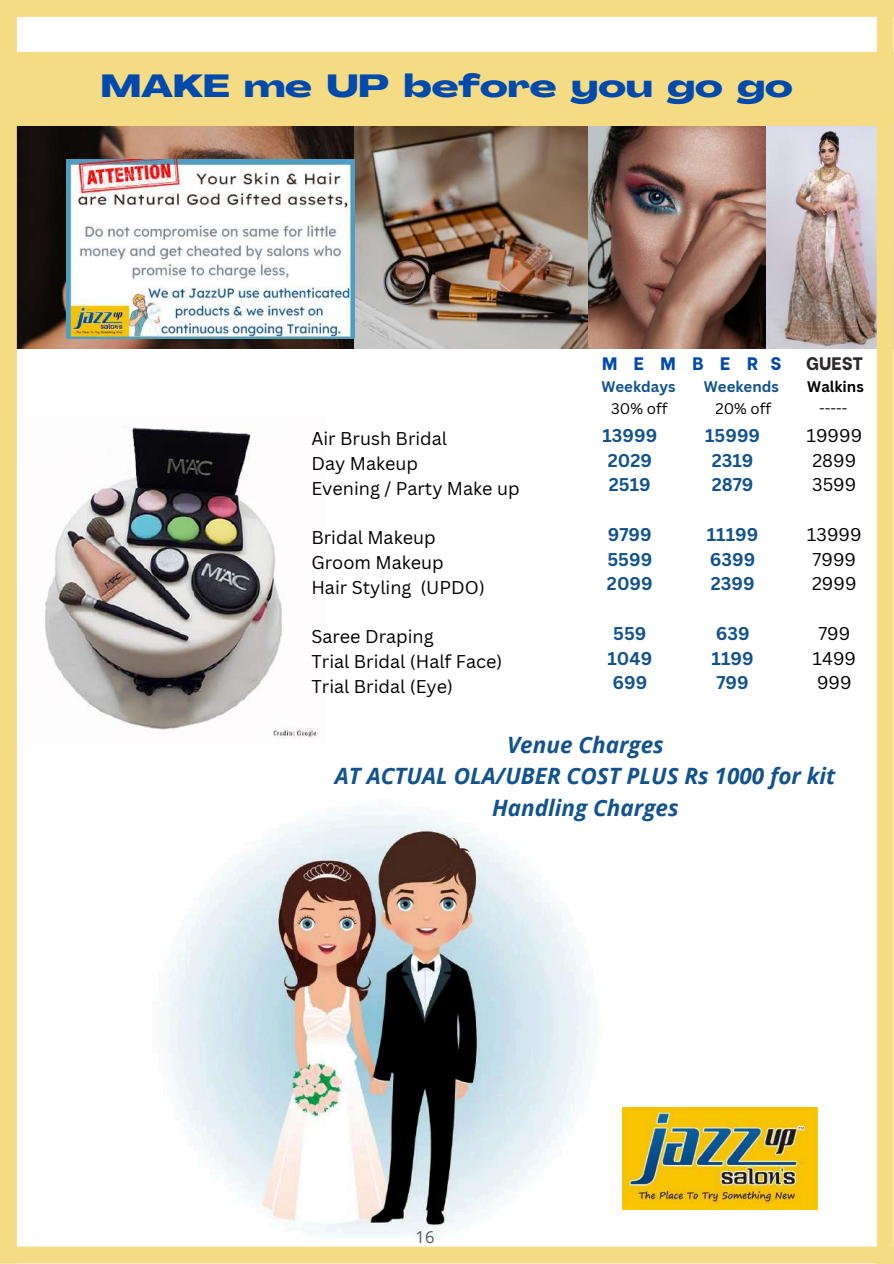
<style>
.page{position:relative;width:894px;height:1264px;background:#fff}
.page>*{position:absolute;margin:0;border:0;box-sizing:border-box;transform-origin:0 0}
.t1{font:800 31.5px "Agrandir Grand";color:#004aad}
.t2{font:italic 700 22.5px/31.5px "Open Sans";color:#13538d;text-align:center}
.t3{font:18px/24.8px "Canva Sans";color:#000}
.t4{font:700 18px/24.8px "Canva Sans";color:#13538d}
.t5{font:800 18px "Be Vietnam";letter-spacing:.92em;color:#004aad}
.t6{font:800 18px "Be Vietnam";color:#2b2829}
.t7{font:16.5px "Open Sans";color:#545454}
.t8{font:15px "Canva Sans";color:#000}
.t9{font:700 15px "Canva Sans";color:#13538d}
.t10{font:700 15px "Canva Sans";color:#000}
</style>
<div class="page">
<div style="left:0;top:52px;width:893px;height:74px;background:#f5dc84"></div>
<img style="left:17px;top:126px;width:859px;height:222px">
<img style="left:622px;top:1107px;width:195px;height:102px">
<div style="left:0;top:0;width:17px;height:1263px;background:#f5dc84"></div>
<div style="left:876px;top:0;width:17px;height:1263px;background:#f5dc84"></div>
<div style="left:0;top:0;width:893px;height:17px;background:#f5dc84"></div>
<div style="left:0;top:1246px;width:893px;height:17px;background:#f5dc84"></div>
<img style="left:45px;top:427px;width:275px;height:312px">
<img style="left:167px;top:814px;width:426px;height:420px">
<img style="left:66px;top:159px;width:288px;height:179px">
<h1 class="t1" style="left:101px;top:73px;width:693px">MAKE me UP before you go go</h1>
<p class="t3" style="left:311px;top:426px;width:210px">Air Brush Bridal<br>Day Makeup<br>Evening / Party Make up</p>
<p class="t3" style="left:311px;top:525px;width:175px">Bridal Makeup<br>Groom Makeup<br>Hair Styling (UPDO)</p>
<p class="t3" style="left:311px;top:624px;width:192px">Saree Draping<br>Trial Bridal (Half Face)<br>Trial Bridal (Eye)</p>
<p class="t5" style="left:602px;top:348px;width:181px">MEMBERS</p>
<p class="t6" style="left:806px;top:348px;width:59px">GUEST</p>
<p class="t9" style="left:601px;top:376px;width:75px">Weekdays</p>
<p class="t9" style="left:703px;top:376px;width:77px">Weekends</p>
<p class="t10" style="left:807px;top:376px;width:58px">Walkins</p>
<p class="t8" style="left:611px;top:398px;width:58px">30% off</p>
<p class="t8" style="left:715px;top:398px;width:57px">20% off</p>
<p class="t8" style="left:819px;top:398px;width:30px">-----</p>
<p class="t4" style="left:602px;top:422px;width:56px">13999<br>2029<br>2519</p>
<p class="t4" style="left:606px;top:521px;width:47px;text-align:justify">9799<br>5599<br>2099</p>
<p class="t4" style="left:607px;top:620px;width:46px;text-align:center">559<br>1049<br>699</p>
<p class="t4" style="left:705px;top:422px;width:57px;text-align:center">15999<br>2319<br>2879</p>
<p class="t4" style="left:706px;top:521px;width:53px">11199<br>6399<br>2399</p>
<p class="t4" style="left:711px;top:620px;width:44px">639<br>1199<br>799</p>
<p class="t3" style="left:806px;top:422px;width:57px;text-align:center">19999<br>2899<br>3599</p>
<p class="t3" style="left:806px;top:521px;width:56px">13999<br>7999<br>2999</p>
<p class="t3" style="left:812px;top:620px;width:45px;text-align:center">799<br>1499<br>999</p>
<p class="t2" style="left:335px;top:728px;width:502px">Venue Charges<br>AT ACTUAL OLA/UBER COST PLUS Rs 1000 for kit<br>Handling Charges</p>
<p class="t7" style="left:415px;top:1224px;width:20px">16</p>
</div>
